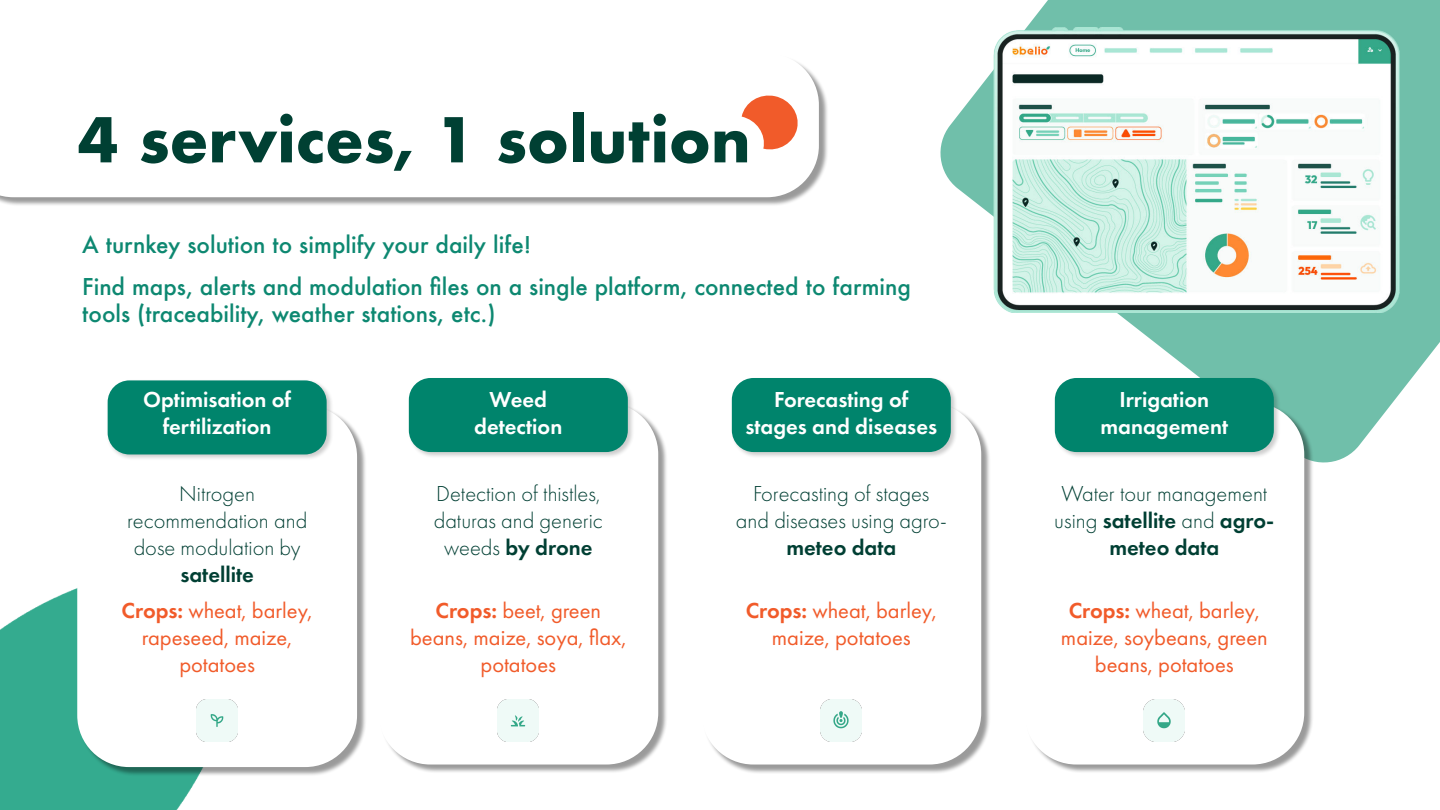
<style>
.page{position:relative;width:1440px;height:810px;background:#fff}
.page>*{position:absolute;margin:0;border:0;box-sizing:border-box;transform-origin:0 0}
.t1{font:700 60px "Futura";color:#004033}
.t2{font:300 22.5px/27px "Futura PT";color:#003f33;text-align:center}
.t3{font:22.5px/27px "Futura PT";color:#f15b2a;text-align:center}
.t4{font:500 22.5px/42px "Futura";color:#0d8871}
.t5{font:600 22.5px/27px "Futura PT";color:#fff;text-align:center}
.t6{font:600 22.5px "Futura PT";color:#003f33}
.s1{font-weight:600}
</style>
<div class="page">
<div style="left:0;top:54px;width:828px;height:153px;background:#000;opacity:.4"></div>
<svg style="left:0;top:54px;width:819px;height:143px"></svg>
<svg style="left:940px;top:0;width:500px;height:463px;fill:#70bfaa"></svg>
<svg style="left:742px;top:93px;width:58px;height:59px"></svg>
<img style="left:992px;top:27px;width:421px;height:286px">
<img style="left:0;top:588px;width:199px;height:222px">
<div style="left:78px;top:406px;width:288px;height:370px;background:#000;opacity:.4"></div>
<div style="left:77px;top:405px;width:280px;height:362px;background:#fff;border-radius:52px"></div>
<div style="left:380px;top:404px;width:288px;height:370px;background:#000;opacity:.4"></div>
<div style="left:378px;top:403px;width:280px;height:362px;background:#fff;border-radius:52px"></div>
<div style="left:703px;top:404px;width:288px;height:370px;background:#000;opacity:.4"></div>
<div style="left:701px;top:403px;width:280px;height:362px;background:#fff;border-radius:52px"></div>
<div style="left:1026px;top:404px;width:288px;height:370px;background:#000;opacity:.4"></div>
<div style="left:1024px;top:403px;width:280px;height:362px;background:#fff;border-radius:52px"></div>
<div style="left:106px;top:379px;width:228px;height:82px;background:#000;opacity:.2"></div>
<div style="left:108px;top:380px;width:219px;height:74px;background:#00846c;border-radius:22px"></div>
<div style="left:407px;top:377px;width:228px;height:82px;background:#000;opacity:.2"></div>
<div style="left:409px;top:378px;width:219px;height:74px;background:#00846c;border-radius:22px"></div>
<div style="left:730px;top:377px;width:228px;height:82px;background:#000;opacity:.2"></div>
<div style="left:732px;top:378px;width:219px;height:74px;background:#00846c;border-radius:22px"></div>
<div style="left:1053px;top:377px;width:228px;height:82px;background:#000;opacity:.2"></div>
<div style="left:1055px;top:378px;width:219px;height:74px;background:#00846c;border-radius:22px"></div>
<img style="left:197px;top:700px;width:41px;height:41px">
<img style="left:498px;top:700px;width:41px;height:41px">
<img style="left:821px;top:700px;width:41px;height:41px">
<img style="left:1144px;top:700px;width:41px;height:41px">
<h1 class="t1" style="left:78px;top:112px;width:674px">4 services, 1 solution</h1>
<p class="t4" style="left:82px;top:225px;width:830px">A turnkey solution to simplify your daily life!<br>Find maps, alerts and modulation files on a single platform, connected to farming</p>
<p class="t4" style="left:82px;top:292px;width:415px">tools (traceability, weather stations, etc.)</p>
<p class="t5" style="left:143px;top:388px;width:150px">Optimisation of fertilization</p>
<p class="t5" style="left:474px;top:388px;width:90px">Weed detection</p>
<p class="t5" style="left:745px;top:388px;width:193px">Forecasting of stages and diseases</p>
<p class="t5" style="left:1101px;top:388px;width:129px">Irrigation management</p>
<p class="t2" style="left:127px;top:482px;width:182px">Nitrogen recommendation and dose modulation by</p>
<p class="t6" style="left:180px;top:566px;width:75px">satellite</p>
<p class="t2" style="left:434px;top:482px;width:171px">Detection of thistles, daturas and generic weeds <span class="s1">by drone</span></p>
<p class="t2" style="left:736px;top:482px;width:212px">Forecasting of stages and diseases using agro-</p>
<p class="t6" style="left:786px;top:539px;width:111px">meteo data</p>
<p class="t2" style="left:1054px;top:482px;width:222px">Water tour management using <span class="s1">satellite</span> and <span class="s1">agro&shy;meteo data</span></p>
<p class="t3" style="left:122px;top:599px;width:193px"><span class="s1">Crops:</span> wheat, barley, rapeseed, maize, potatoes</p>
<p class="t3" style="left:410px;top:599px;width:218px"><span class="s1">Crops:</span> beet, green beans, maize, soya, flax, potatoes</p>
<p class="t3" style="left:746px;top:599px;width:193px"><span class="s1">Crops:</span> wheat, barley, maize, potatoes</p>
<p class="t3" style="left:1061px;top:599px;width:208px"><span class="s1">Crops:</span> wheat, barley, maize, soybeans, green beans, potatoes</p>
</div>
